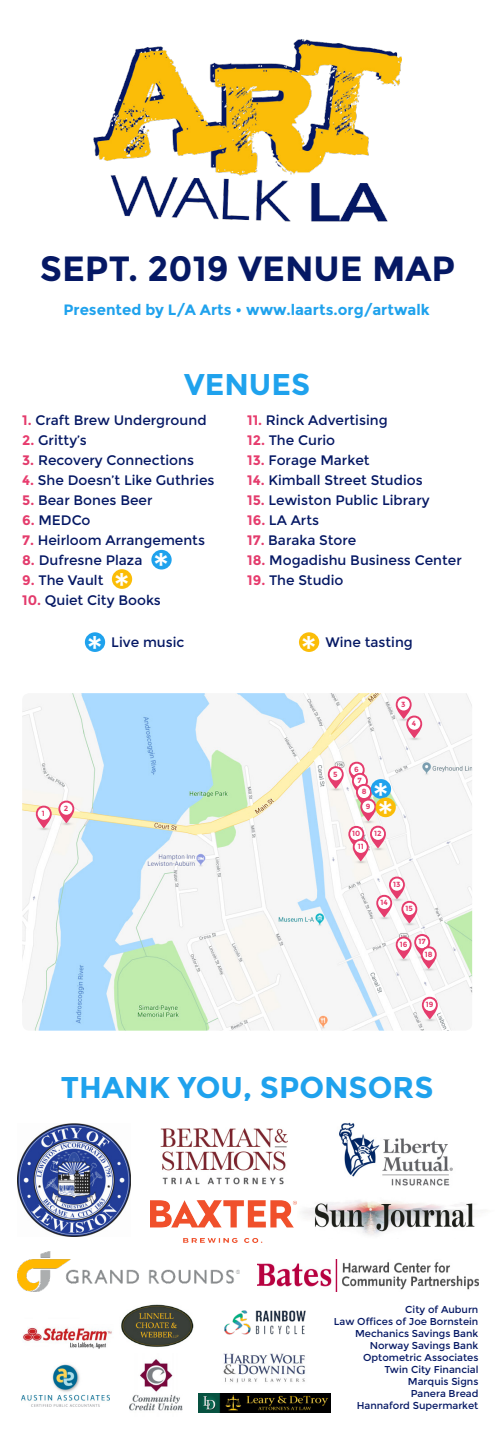
<style>
.page{position:relative;width:495px;height:1440px;background:#fff}
.page>*{position:absolute;margin:0;border:0;box-sizing:border-box;transform-origin:0 0}
.t1{font:40px "Montserrat";color:#fff}
.t2{font:700 35px "Montserrat";color:#051864}
.t3{font:700 30px "Montserrat";color:#1fa2ed}
.t4{font:700 15px "Montserrat";color:#1fa2ed}
.t5{font:13.75px "Montserrat";color:#051864}
.t6{font:10px/12px "Montserrat";color:#051864;text-align:right}
.t7{font:700 7.5px/11.1px "Montserrat";color:#e53c6d;text-align:center}
.s1{font-weight:700;color:#e43c6d}
.s2{font-weight:700;color:#e83c6e}
.s3{font-weight:700;color:#e33b6c}
.s4{font-weight:700;color:#e53b6c}
.s5{font-weight:700;color:#e63c6d}
.s6{font-weight:700;color:#e73b6d}
</style>
<div class="page">
<img style="left:93px;top:39px;width:308px;height:183px">
<div style="left:85px;top:632px;width:20px;height:20px;background:#1fa2ed;border-radius:50%"></div>
<div style="left:299px;top:632px;width:20px;height:20px;background:#fbbd08;border-radius:50%"></div>
<div style="left:112px;top:569px;width:20px;height:20px;background:#fbbd08;border-radius:50%"></div>
<img style="left:22px;top:693px;width:450px;height:338px">
<svg style="left:34px;top:801px;width:42px;height:30px"></svg>
<div style="left:60px;top:803px;width:12px;height:12px;background:#fff;border-radius:50%"></div>
<svg style="left:394px;top:696px;width:30px;height:45px"></svg>
<div style="left:398px;top:698px;width:12px;height:13px;background:#fff;border-radius:50%"></div>
<svg style="left:326px;top:762px;width:62px;height:102px"></svg>
<div style="left:355px;top:841px;width:12px;height:12px;background:#fff;border-radius:50%"></div>
<svg style="left:394px;top:934px;width:44px;height:38px"></svg>
<div style="left:423px;top:948px;width:12px;height:12px;background:#fff;border-radius:50%"></div>
<svg style="left:375px;top:877px;width:44px;height:50px"></svg>
<div style="left:403px;top:903px;width:12px;height:12px;background:#fff;border-radius:50%"></div>
<svg style="left:420px;top:997px;width:20px;height:25px"></svg>
<div style="left:424px;top:999px;width:12px;height:12px;background:#fff;border-radius:50%"></div>
<div style="left:371px;top:779px;width:20px;height:20px;background:#1fa2ed;border-radius:50%"></div>
<div style="left:376px;top:798px;width:20px;height:19px;background:#fbbd08;border-radius:50%"></div>
<img style="left:22px;top:1364px;width:87px;height:43px">
<img style="left:198px;top:1393px;width:132px;height:19px">
<img style="left:339px;top:1122px;width:114px;height:64px">
<img style="left:17px;top:1123px;width:113px;height:114px">
<img style="left:303px;top:1200px;width:180px;height:36px">
<img style="left:160px;top:1128px;width:127px;height:57px">
<img style="left:151px;top:1201px;width:146px;height:42px">
<img style="left:17px;top:1251px;width:222px;height:41px">
<img style="left:23px;top:1327px;width:89px;height:22px">
<img style="left:223px;top:1353px;width:83px;height:30px">
<img style="left:121px;top:1304px;width:73px;height:43px">
<img style="left:224px;top:1310px;width:82px;height:25px">
<img style="left:130px;top:1359px;width:53px;height:52px">
<img style="left:258px;top:1260px;width:220px;height:31px">
<div style="left:151px;top:550px;width:21px;height:20px;background:#1fa2ed;border-radius:50%"></div>
<h2 class="t2" style="left:40px;top:248px;width:417px">SEPT. 2019 VENUE MAP</h2>
<p class="t4" style="left:63px;top:301px;width:368px">Presented by L/A Arts • www.laarts.org/artwalk</p>
<h3 class="t3" style="left:184px;top:367px;width:128px">VENUES</h3>
<p class="t5" style="left:22px;top:412px;width:186px"><span class="s1">1.</span> Craft Brew Underground</p>
<p class="t5" style="left:22px;top:432px;width:66px"><span class="s2">2.</span> Gritty’s</p>
<p class="t5" style="left:22px;top:452px;width:173px"><span class="s3">3.</span> Recovery Connections</p>
<p class="t5" style="left:22px;top:472px;width:194px"><span class="s2">4.</span> She Doesn’t Like Guthries</p>
<p class="t5" style="left:22px;top:492px;width:132px"><span class="s3">5.</span> Bear Bones Beer</p>
<p class="t5" style="left:22px;top:512px;width:70px"><span class="s4">6.</span> MEDCo</p>
<p class="t5" style="left:22px;top:532px;width:184px"><span class="s4">7.</span> Heirloom Arrangements</p>
<p class="t5" style="left:22px;top:552px;width:122px"><span class="s3">8.</span> Dufresne Plaza</p>
<p class="t5" style="left:22px;top:572px;width:83px"><span class="s5">9.</span> The Vault</p>
<p class="t5" style="left:22px;top:592px;width:140px"><span class="s3">10.</span> Quiet City Books</p>
<h1 class="t1" style="left:153px;top:544px;width:19px">*</h1>
<h1 class="t1" style="left:113px;top:563px;width:19px">*</h1>
<p class="t5" style="left:247px;top:412px;width:142px"><span class="s5">11.</span> Rinck Advertising</p>
<p class="t5" style="left:247px;top:432px;width:90px"><span class="s5">12.</span> The Curio</p>
<p class="t5" style="left:247px;top:452px;width:124px"><span class="s5">13.</span> Forage Market</p>
<p class="t5" style="left:247px;top:472px;width:177px"><span class="s1">14.</span> Kimball Street Studios</p>
<p class="t5" style="left:247px;top:492px;width:184px"><span class="s3">15.</span> Lewiston Public Library</p>
<p class="t5" style="left:247px;top:512px;width:73px"><span class="s5">16.</span> LA Arts</p>
<p class="t5" style="left:247px;top:532px;width:111px"><span class="s3">17.</span> Baraka Store</p>
<p class="t5" style="left:247px;top:552px;width:216px"><span class="s3">18.</span> Mogadishu Business Center</p>
<p class="t5" style="left:247px;top:572px;width:98px"><span class="s6">19.</span> The Studio</p>
<h1 class="t1" style="left:86px;top:627px;width:19px">*</h1>
<p class="t5" style="left:111px;top:634px;width:75px">Live music</p>
<h1 class="t1" style="left:300px;top:627px;width:19px">*</h1>
<p class="t5" style="left:325px;top:634px;width:89px">Wine tasting</p>
<p class="t7" style="left:401px;top:699px;width:6px">3</p>
<p class="t7" style="left:42px;top:808px;width:4px">1</p>
<p class="t7" style="left:64px;top:803px;width:6px">2</p>
<p class="t7" style="left:412px;top:718px;width:6px">4</p>
<p class="t7" style="left:333px;top:768px;width:6px">5</p>
<p class="t7" style="left:354px;top:764px;width:9px">6<br>7</p>
<h1 class="t1" style="left:372px;top:773px;width:19px">*</h1>
<h1 class="t1" style="left:377px;top:792px;width:19px">*</h1>
<p class="t7" style="left:362px;top:784px;width:10px;line-height:15px">8<br>9</p>
<p class="t7" style="left:352px;top:828px;width:10px">10</p>
<p class="t7" style="left:374px;top:828px;width:9px">12</p>
<p class="t7" style="left:358px;top:841px;width:7px">11</p>
<p class="t7" style="left:393px;top:879px;width:9px">13</p>
<p class="t7" style="left:381px;top:897px;width:9px">14</p>
<p class="t7" style="left:406px;top:903px;width:9px">15</p>
<p class="t7" style="left:400px;top:939px;width:9px">16</p>
<p class="t7" style="left:425px;top:936px;width:9px;line-height:12.2px;text-align:left;text-indent:-6px">17<br>18</p>
<p class="t7" style="left:426px;top:999px;width:9px">19</p>
<h3 class="t3" style="left:61px;top:1070px;width:374px">THANK YOU, SPONSORS</h3>
<p class="t6" style="left:334px;top:1304px;width:146px">City of Auburn<br>Law Offices of Joe Bornstein<br>Mechanics Savings Bank<br>Norway Savings Bank<br>Optometric Associates<br>Twin City Financial<br>Marquis Signs<br>Panera Bread<br>Hannaford Supermarket</p>
</div>
